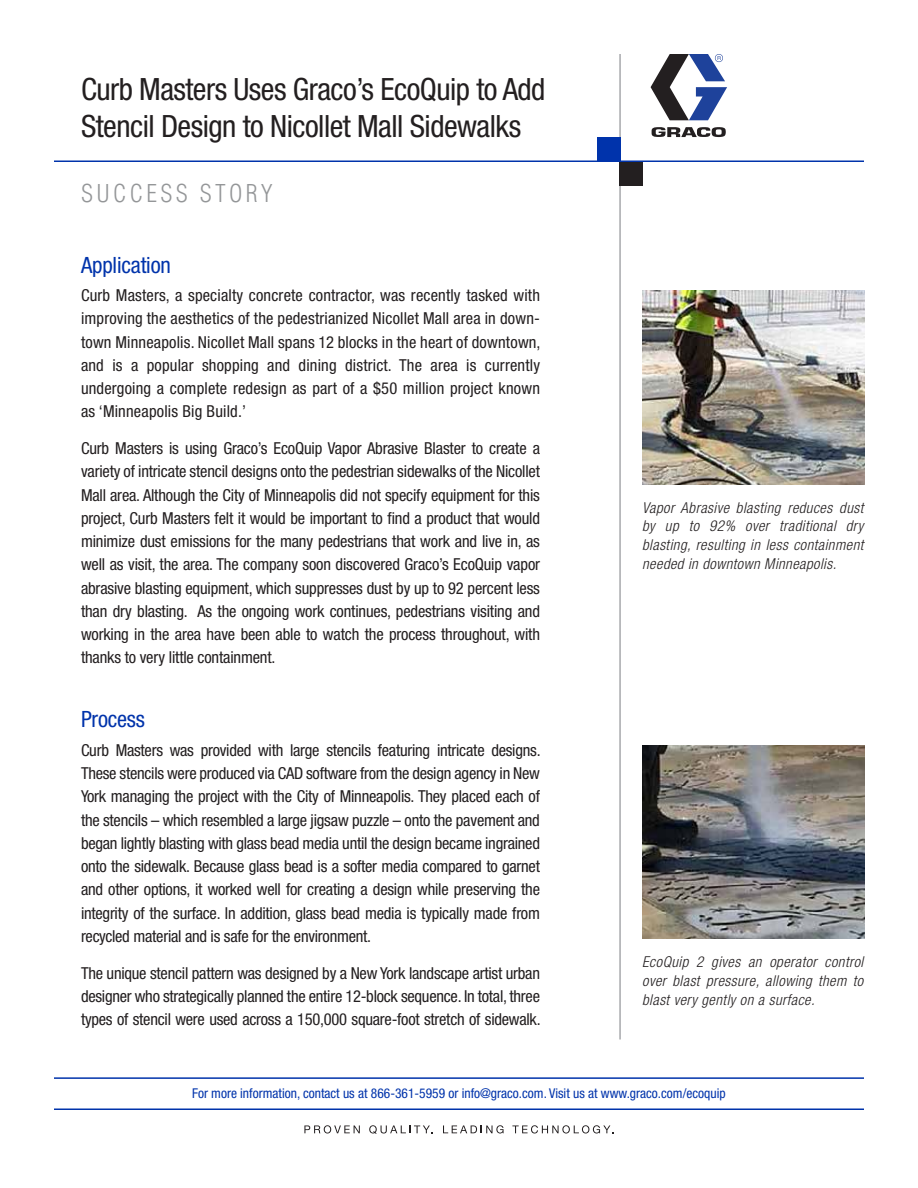
<style>
.page{position:relative;width:918px;height:1188px;background:#fff}
.page>*{position:absolute;margin:0;border:0;box-sizing:border-box;transform-origin:0 0}
.t1{font:condensed 30.75px/37.5px "Helvetica Neue LT Std";letter-spacing:-.015em;color:#231f20}
.t2{font:300 condensed 24px "Helvetica LT Std";letter-spacing:.14em;color:#949698}
.t3{font:condensed 22.5px "Helvetica Neue LT Std";letter-spacing:-.01em;color:#0033ab}
.t4{font:condensed 16.5px/23.2px "Helvetica Neue LT Std";letter-spacing:-.01em;color:#231f20;text-align:justify}
.t5{font:italic 300 condensed 15px/18.8px "Helvetica Neue LT Std";letter-spacing:.03em;color:#231f20;text-align:justify}
.t6{font:condensed 13.5px "Helvetica Neue LT Std";color:#0033ab}
</style>
<div class="page">
<svg style="left:304px;top:1125px;width:56px;height:9px"></svg>
<svg style="left:369px;top:1125px;width:64px;height:9px"></svg>
<svg style="left:443px;top:1125px;width:61px;height:9px"></svg>
<svg style="left:512px;top:1125px;width:102px;height:9px"></svg>
<svg style="left:651px;top:54px;width:76px;height:66px"></svg>
<svg style="left:652px;top:127px;width:74px;height:10px"></svg>
<hr style="left:54px;top:1108px;width:810px;height:2px;background:#0033ab">
<hr style="left:54px;top:1077px;width:810px;height:2px;background:#0033ab">
<hr style="left:619px;top:54px;width:2px;height:986px;background:#a7a9ac">
<hr style="left:54px;top:160px;width:810px;height:2px;background:#0033ab">
<div style="left:619px;top:162px;width:24px;height:23px;background:#231f20"></div>
<div style="left:598px;top:137px;width:23px;height:24px;background:#0033ab"></div>
<img style="left:642px;top:745px;width:223px;height:194px">
<img style="left:642px;top:291px;width:223px;height:193px">
<h1 class="t1" style="left:81px;top:70px;width:466px">Curb Masters Uses Graco’s EcoQuip to Add<br>Stencil Design to Nicollet Mall Sidewalks</h1>
<h2 class="t2" style="left:81px;top:178px;width:193px">SUCCESS STORY</h2>
<h3 class="t3" style="left:81px;top:252px;width:91px">Application</h3>
<p class="t4" style="left:81px;top:284px;width:461px">Curb Masters, a specialty concrete contractor, was recently tasked with improving the aesthetics of the pedestrianized Nicollet Mall area in down&shy;town Minneapolis. Nicollet Mall spans 12 blocks in the heart of downtown, and is a popular shopping and dining district. The area is currently undergoing a complete redesign as part of a $50 million project known as ‘Minneapolis Big Build.’</p>
<p class="t4" style="left:81px;top:437px;width:461px">Curb Masters is using Graco’s EcoQuip Vapor Abrasive Blaster to create a variety of intricate stencil designs onto the pedestrian sidewalks of the Nicollet Mall area. Although the City of Minneapolis did not specify equipment for this project, Curb Masters felt it would be important to find a product that would minimize dust emissions for the many pedestrians that work and live in, as well as visit, the area. The company soon discovered Graco’s EcoQuip vapor abrasive blasting equipment, which suppresses dust by up to 92 percent less than dry blasting. As the ongoing work continues, pedestrians visiting and working in the area have been able to watch the process throughout, with thanks to very little containment.</p>
<h3 class="t3" style="left:81px;top:706px;width:66px">Process</h3>
<p class="t4" style="left:81px;top:738px;width:461px">Curb Masters was provided with large stencils featuring intricate designs.<br>These stencils were produced via CAD software from the design agency in New York managing the project with the City of Minneapolis. They placed each of the stencils – which resembled a large jigsaw puzzle – onto the pavement and began lightly blasting with glass bead media until the design became ingrained onto the sidewalk. Because glass bead is a softer media compared to garnet and other options, it worked well for creating a design while preserving the integrity of the surface. In addition, glass bead media is typically made from recycled material and is safe for the environment.</p>
<p class="t4" style="left:81px;top:961px;width:461px">The unique stencil pattern was designed by a New York landscape artist urban designer who strategically planned the entire 12-block sequence. In total, three types of stencil were used across a 150,000 square-foot stretch of sidewalk.</p>
<p class="t5" style="left:642px;top:498px;width:223px">Vapor Abrasive blasting reduces dust by up to 92% over traditional dry blasting, resulting in less containment needed in downtown Minneapolis.</p>
<p class="t5" style="left:642px;top:953px;width:223px">EcoQuip 2 gives an operator control over blast pressure, allowing them to blast very gently on a surface.</p>
<p class="t6" style="left:192px;top:1086px;width:535px">For more information, contact us at 866-361-5959 or info@graco.com. Visit us at www.graco.com/ecoquip</p>
</div>
